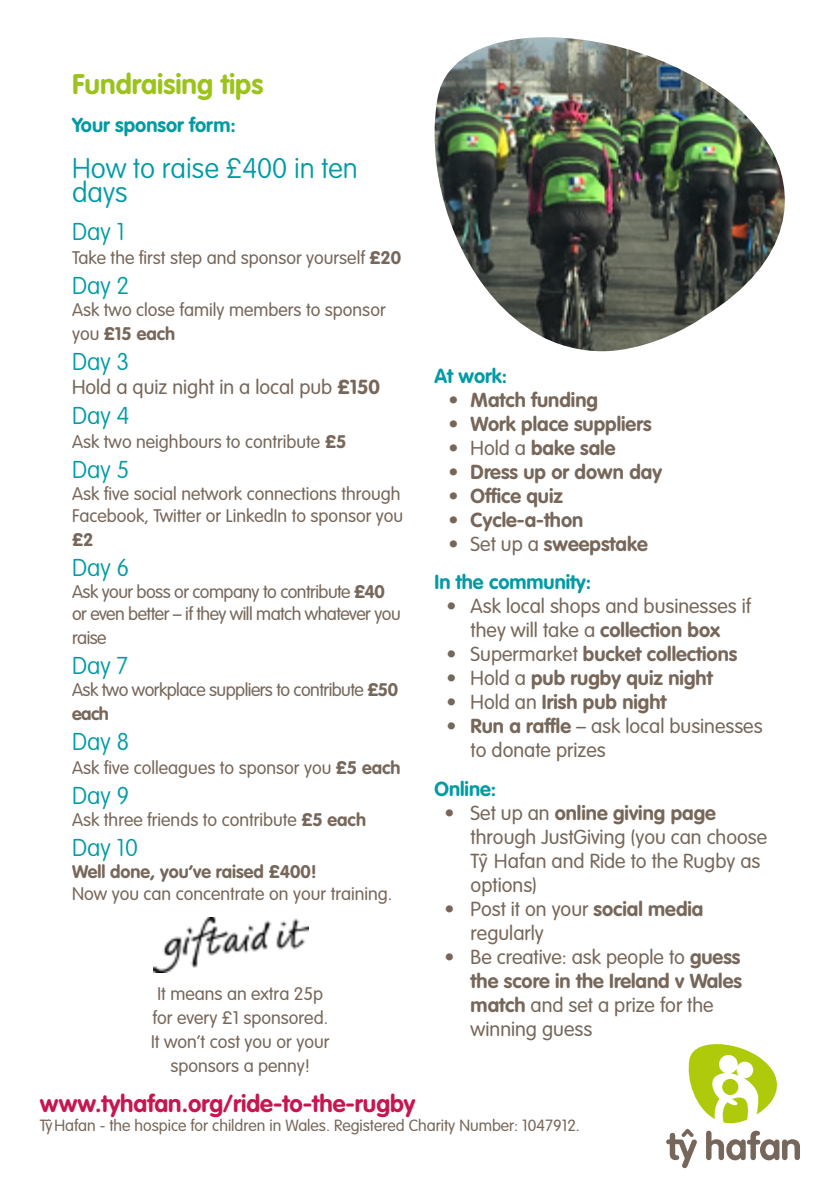
<style>
.page{position:relative;width:840px;height:1191px;background:#fff}
.page>*{position:absolute;margin:0;border:0;box-sizing:border-box;transform-origin:0 0}
.t1{font:100 28px/24px "VAG Rounded Std";color:#009ba4}
.t2{font:700 28px "VAG Rounded Std";color:#9bc31c}
.t3{font:100 24px "VAG Rounded Std";color:#009ba4}
.t4{font:700 24px "VAG Rounded Std";color:#c7164f}
.t5{font:300 20px/24px "VAG Rounded Std";color:#77675a}
.t6{font:700 20px "VAG Rounded Std";color:#77675a}
.t7{font:700 20px/38.4px "VAG Rounded Std";color:#009ba4}
.t8{font:300 18px/24px "VAG Rounded Std";color:#77675a}
.t9{font:300 18px/22px "VAG Rounded Std";letter-spacing:-.03em;color:#77675a}
.t10{font:700 18px "VAG Rounded Std";color:#77675a}
.t11{font:300 16px "VAG Rounded Std";color:#77675a}
.s1{font-weight:700}
.s2{font-weight:300}
.s3{font-weight:300;color:#77675a}
.s4{color:#77675a}
</style>
<div class="page">
<img style="left:153px;top:918px;width:156px;height:54px">
<svg style="left:666px;top:1044px;width:133px;height:124px"></svg>
<img style="left:434px;top:37px;width:351px;height:314px">
<h1 class="t2" style="left:72px;top:67px;width:193px">Fundraising tips</h1>
<p class="t7" style="left:72px;top:106px;width:165px">Your sponsor form:</p>
<h1 class="t1" style="left:72px;top:157px;width:287px">How to raise £400 in ten days</h1>
<h2 class="t3" style="left:72px;top:218px;width:54px">Day 1</h2>
<p class="t8" style="left:72px;top:246px;width:330px">Take the first step and sponsor yourself <span class="s1">£20</span></p>
<h2 class="t3" style="left:72px;top:272px;width:59px">Day 2</h2>
<p class="t8" style="left:72px;top:298px;width:315px">Ask two close family members to sponsor you <span class="s1">£15 each</span></p>
<h2 class="t3" style="left:72px;top:348px;width:59px">Day 3</h2>
<p class="t5" style="left:72px;top:376px;width:309px">Hold a quiz night in a local pub <span class="s1">£150</span></p>
<h2 class="t3" style="left:72px;top:402px;width:59px">Day 4</h2>
<p class="t8" style="left:72px;top:430px;width:276px">Ask two neighbours to contribute <span class="s1">£5</span></p>
<h2 class="t3" style="left:72px;top:456px;width:59px">Day 5</h2>
<p class="t8" style="left:72px;top:483px;width:332px;line-height:22px">Ask five social network connections through<br>Facebook, Twitter or LinkedIn to sponsor you</p>
<p class="t10" style="left:72px;top:529px;width:23px">£2</p>
<h2 class="t3" style="left:72px;top:554px;width:59px">Day 6</h2>
<p class="t9" style="left:72px;top:581px;width:330px">Ask your boss or company to contribute <span class="s1">£40 </span>or even better – if they will match whatever you</p>
<p class="t8" style="left:72px;top:626px;width:36px">raise</p>
<h2 class="t3" style="left:72px;top:652px;width:57px">Day 7</h2>
<p class="t9" style="left:72px;top:678px;width:327px;line-height:24px">Ask two workplace suppliers to contribute <span class="s1">£50 each</span></p>
<h2 class="t3" style="left:72px;top:728px;width:59px">Day 8</h2>
<p class="t8" style="left:72px;top:756px;width:330px">Ask five colleagues to sponsor you <span class="s1">£5 each</span></p>
<h2 class="t3" style="left:72px;top:782px;width:59px">Day 9</h2>
<p class="t8" style="left:72px;top:808px;width:295px">Ask three friends to contribute <span class="s1">£5 each</span></p>
<h2 class="t3" style="left:72px;top:834px;width:67px">Day 10</h2>
<p class="t10" style="left:72px;top:861px;width:246px">Well done, you’ve raised £400!</p>
<p class="t8" style="left:72px;top:882px;width:321px">Now you can concentrate on your training.</p>
<p class="t7" style="left:434px;top:357px;width:74px">At work:</p>
<p class="t6" style="left:448px;top:388px;width:151px">• Match funding</p>
<p class="t6" style="left:448px;top:412px;width:204px">• Work place suppliers</p>
<p class="t6" style="left:448px;top:436px;width:168px"><span class="s2">• Hold a</span> bake sale</p>
<p class="t6" style="left:448px;top:460px;width:215px">• Dress up or down day</p>
<p class="t6" style="left:448px;top:484px;width:116px">• Office quiz</p>
<p class="t6" style="left:448px;top:508px;width:136px">• Cycle-a-thon</p>
<p class="t7" style="left:434px;top:525px;width:214px;text-indent:14px"><span class="s3">• Set up a</span> <span class="s4">sweepstake<br></span>In the community:</p>
<p class="t5" style="left:446px;top:595px;width:306px;text-align:center">• Ask local shops and businesses if they will take a <span class="s1">collection box</span></p>
<p class="t6" style="left:446px;top:642px;width:292px"><span class="s2">• Supermarket</span> bucket collections</p>
<p class="t6" style="left:446px;top:666px;width:267px"><span class="s2">• Hold a</span> pub rugby quiz night</p>
<p class="t6" style="left:446px;top:690px;width:221px"><span class="s2">• Hold an</span> Irish pub night</p>
<p class="t5" style="left:470px;top:715px;width:293px;text-indent:-24px"><span class="s1">• Run a raffle</span> – ask local businesses to donate prizes</p>
<p class="t7" style="left:434px;top:770px;width:63px">Online:</p>
<p class="t5" style="left:470px;top:801px;width:298px;text-indent:-26px">• Set up an <span class="s1">online giving page </span>through JustGiving (you can choose<br>Tyˆ Hafan and Ride to the Rugby as options)</p>
<p class="t5" style="left:470px;top:897px;width:234px;text-indent:-26px">• Post it on your <span class="s1">social media </span>regularly</p>
<p class="t5" style="left:470px;top:945px;width:273px;text-indent:-26px">• Be creative: ask people to <span class="s1">guess the score in the Ireland v Wales match</span> and set a prize for the winning guess</p>
<p class="t8" style="left:151px;top:982px;width:180px;text-align:center">It means an extra 25p for every £1 sponsored.<br>It won’t cost you or your sponsors a penny!</p>
<h2 class="t4" style="left:40px;top:1089px;width:377px">www.tyhafan.org/ride-to-the-rugby</h2>
<p class="t11" style="left:40px;top:1116px;width:541px">Tyˆ Hafan - the hospice for children in Wales. Registered Charity Number: 1047912.</p>
</div>
